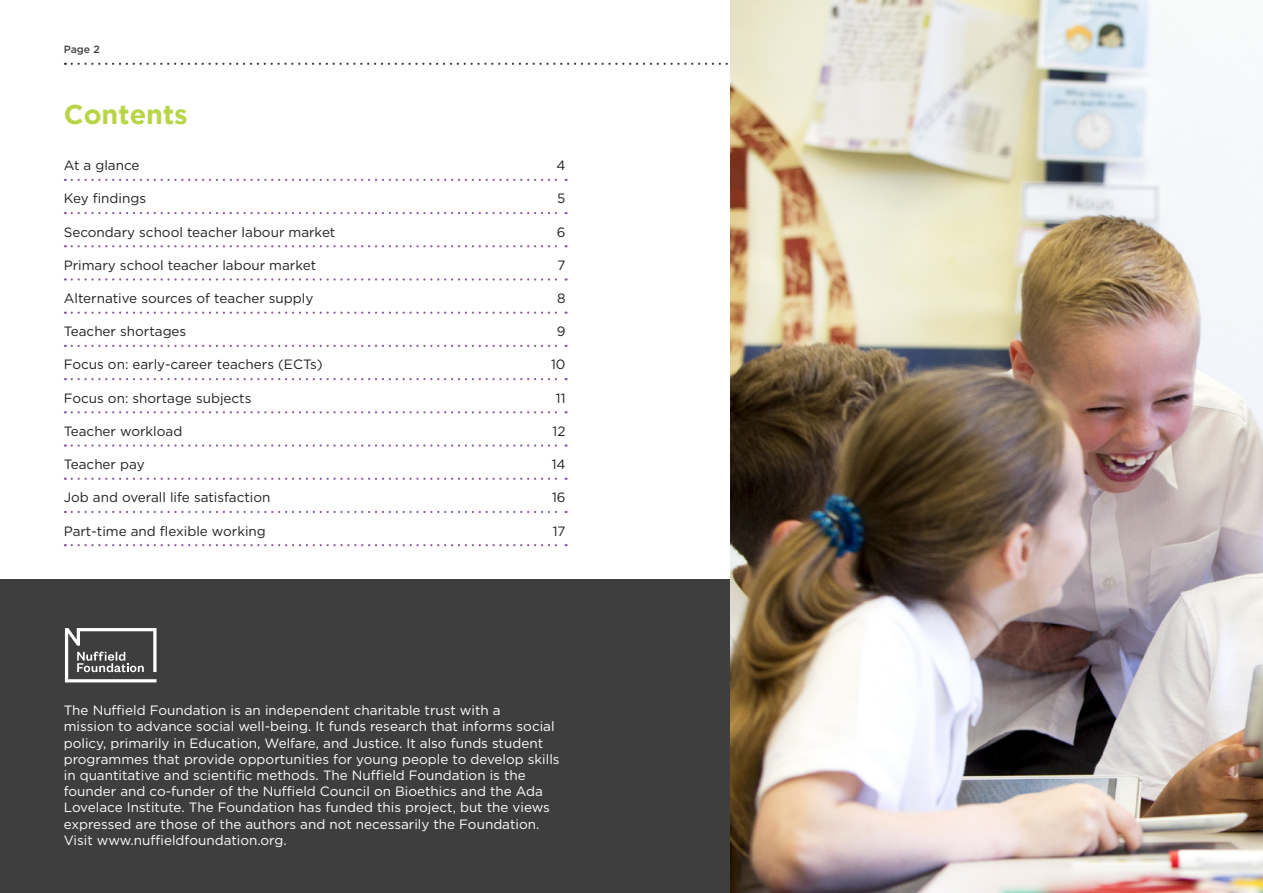
<style>
.page{position:relative;width:1263px;height:893px;background:#fff}
.page>*{position:absolute;margin:0;border:0;box-sizing:border-box;transform-origin:0 0}
.Heading{font:700 27px "Gotham";color:#b8d548}
.t1{font:13.5px/16.2px "Gotham";color:#fff}
.Text{font:13.5px "Gotham";color:#231f20}
.t2{font:500 10.5px "Gotham";color:#3e3e3f}
</style>
<div class="page">
<svg style="left:72px;top:63px;width:656px;height:2px"></svg>
<div style="left:0;top:579px;width:795px;height:314px;background:#3e3e3f"></div>
<img style="left:730px;top:0;width:533px;height:893px">
<svg style="left:72px;top:179px;width:495px;height:2px"></svg>
<svg style="left:72px;top:212px;width:495px;height:2px"></svg>
<svg style="left:72px;top:245px;width:495px;height:2px"></svg>
<svg style="left:72px;top:278px;width:495px;height:3px"></svg>
<svg style="left:72px;top:312px;width:495px;height:2px"></svg>
<svg style="left:72px;top:345px;width:495px;height:2px"></svg>
<svg style="left:72px;top:378px;width:495px;height:2px"></svg>
<svg style="left:72px;top:411px;width:495px;height:2px"></svg>
<svg style="left:72px;top:444px;width:495px;height:3px"></svg>
<svg style="left:72px;top:478px;width:495px;height:2px"></svg>
<svg style="left:72px;top:511px;width:495px;height:2px"></svg>
<svg style="left:72px;top:544px;width:495px;height:2px"></svg>
<svg style="left:65px;top:628px;width:92px;height:54px"></svg>
<p class="t2" style="left:64px;top:42px;width:38px">Page 2</p>
<p class="Heading" style="left:64px;top:99px;width:126px">Contents</p>
<p class="Text" style="left:64px;top:157px;width:77px">At a glance</p>
<p class="Text" style="left:556px;top:157px;width:11px">4</p>
<p class="Text" style="left:64px;top:190px;width:84px">Key findings</p>
<p class="Text" style="left:557px;top:190px;width:10px">5</p>
<p class="Text" style="left:64px;top:223px;width:273px">Secondary school teacher labour market</p>
<p class="Text" style="left:557px;top:223px;width:10px">6</p>
<p class="Text" style="left:64px;top:256px;width:254px">Primary school teacher labour market</p>
<p class="Text" style="left:557px;top:256px;width:10px">7</p>
<p class="Text" style="left:64px;top:290px;width:251px">Alternative sources of teacher supply</p>
<p class="Text" style="left:557px;top:290px;width:10px">8</p>
<p class="Text" style="left:64px;top:323px;width:124px">Teacher shortages</p>
<p class="Text" style="left:557px;top:323px;width:10px">9</p>
<p class="Text" style="left:64px;top:356px;width:260px">Focus on: early-career teachers (ECTs)</p>
<p class="Text" style="left:551px;top:356px;width:16px">10</p>
<p class="Text" style="left:64px;top:389px;width:189px">Focus on: shortage subjects</p>
<p class="Text" style="left:556px;top:389px;width:11px">11</p>
<p class="Text" style="left:64px;top:422px;width:120px">Teacher workload</p>
<p class="Text" style="left:553px;top:422px;width:14px">12</p>
<p class="Text" style="left:64px;top:456px;width:82px">Teacher pay</p>
<p class="Text" style="left:552px;top:456px;width:15px">14</p>
<p class="Text" style="left:64px;top:489px;width:208px">Job and overall life satisfaction</p>
<p class="Text" style="left:552px;top:489px;width:15px">16</p>
<p class="Text" style="left:64px;top:522px;width:204px">Part-time and flexible working</p>
<p class="Text" style="left:553px;top:522px;width:14px">17</p>
<p class="t1" style="left:64px;top:702px;width:497px">The Nuffield Foundation is an independent charitable trust with a<br>mission to advance social well-being. It funds research that informs social policy, primarily in Education, Welfare, and Justice. It also funds student programmes that provide opportunities for young people to develop skills in quantitative and scientific methods. The Nuffield Foundation is the founder and co-funder of the Nuffield Council on Bioethics and the Ada Lovelace Institute. The Foundation has funded this project, but the views expressed are those of the authors and not necessarily the Foundation.<br>Visit www.nuffieldfoundation.org.</p>
</div>
